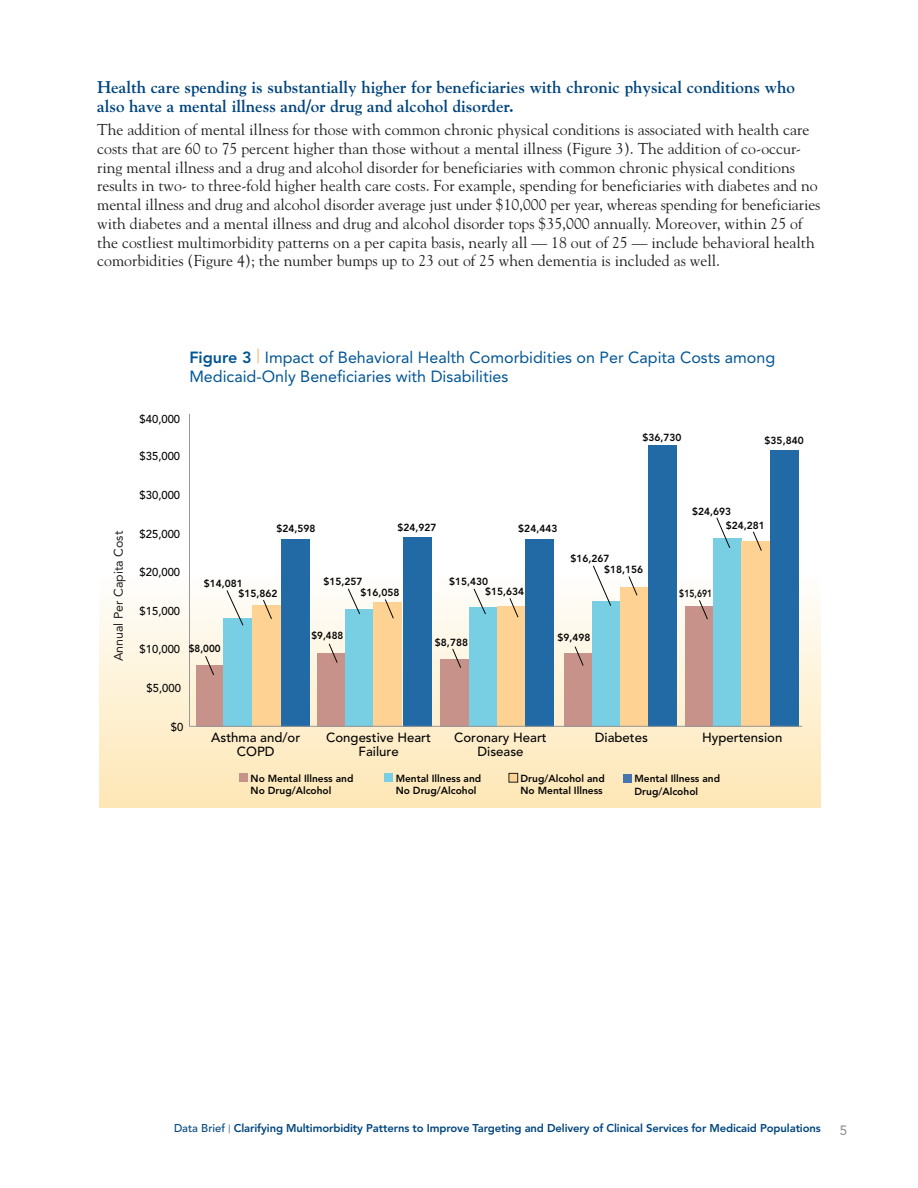
<style>
.page{position:relative;width:918px;height:1188px;background:#fff}
.page>*{position:absolute;margin:0;border:0;box-sizing:border-box;transform-origin:0 0}
.t1{font:700 16.95px/18.8px "Goudy";color:#01457e}
.t2{font:16.05px/19.4px "Avenir";color:#005595}
.t3{font:15.75px/18.8px "Goudy";color:#231f20}
.t4{font:500 13.5px "Avenir";color:#939598}
.t5{font:500 13.2px/14px "Avenir";color:#050504;text-align:center}
.t6{font:12.45px "Avenir";color:#231f20}
.t7{font:500 11.4px "Avenir";color:#050504}
.t8{font:800 11.25px "Avenir";letter-spacing:-.01em;color:#01457e}
.t9{font:800 10.2px/12.3px "Avenir";color:#050504}
.t10{font:800 10.2px "Avenir";color:#050504;scale:.96 1}
.t11{font:800 10.2px "Avenir";color:#050504;scale:.84 1}
.s1{font-weight:800}
.s2{font-size:19.05px;color:#f5c282}
.s3{font-weight:500}
.s4{font-weight:300}
</style>
<div class="page">
<div style="left:99px;top:571px;width:722px;height:236px;background:linear-gradient(to bottom,#f9fbfc,#fde6b5)"></div>
<hr style="left:189px;top:414px;width:1px;height:312px;background:#989898">
<div style="left:196px;top:665px;width:29px;height:62px;background:#c69289"></div>
<div style="left:224px;top:618px;width:28px;height:109px;background:#78cee3"></div>
<div style="left:252px;top:605px;width:28px;height:122px;background:#fed293"></div>
<div style="left:281px;top:539px;width:28px;height:188px;background:#216aa5"></div>
<div style="left:317px;top:653px;width:29px;height:74px;background:#c69289"></div>
<div style="left:345px;top:609px;width:28px;height:118px;background:#78cee3"></div>
<div style="left:373px;top:602px;width:29px;height:125px;background:#fed293"></div>
<div style="left:403px;top:537px;width:29px;height:189px;background:#216aa5"></div>
<div style="left:441px;top:659px;width:28px;height:68px;background:#c69289"></div>
<div style="left:469px;top:607px;width:28px;height:120px;background:#78cee3"></div>
<div style="left:497px;top:606px;width:28px;height:121px;background:#fed293"></div>
<div style="left:526px;top:539px;width:28px;height:188px;background:#216aa5"></div>
<div style="left:685px;top:606px;width:28px;height:121px;background:#c69289"></div>
<div style="left:713px;top:538px;width:29px;height:189px;background:#78cee3"></div>
<div style="left:742px;top:541px;width:28px;height:186px;background:#fed293"></div>
<div style="left:770px;top:450px;width:28px;height:277px;background:#216aa5"></div>
<div style="left:564px;top:653px;width:28px;height:73px;background:#c69289"></div>
<div style="left:592px;top:601px;width:28px;height:126px;background:#78cee3"></div>
<div style="left:620px;top:587px;width:28px;height:140px;background:#fed293"></div>
<div style="left:649px;top:445px;width:28px;height:282px;background:#216aa5"></div>
<hr style="left:189px;top:726px;width:613px;height:1px;background:#989898">
<div style="left:239px;top:773px;width:9px;height:9px;background:#c69289"></div>
<div style="left:509px;top:773px;width:9px;height:9px;background:#fed293"></div>
<div style="left:509px;top:773px;width:9px;height:10px;border:1px solid #231f20"></div>
<div style="left:384px;top:773px;width:9px;height:9px;background:#78cee3"></div>
<div style="left:623px;top:774px;width:9px;height:9px;background:#4475ae"></div>
<svg style="left:753px;top:531px;width:9px;height:20px"></svg>
<svg style="left:698px;top:599px;width:10px;height:21px"></svg>
<svg style="left:716px;top:517px;width:15px;height:31px"></svg>
<svg style="left:628px;top:575px;width:10px;height:21px"></svg>
<svg style="left:509px;top:597px;width:10px;height:21px"></svg>
<svg style="left:384px;top:599px;width:10px;height:20px"></svg>
<svg style="left:262px;top:599px;width:10px;height:20px"></svg>
<svg style="left:473px;top:588px;width:13px;height:27px"></svg>
<svg style="left:347px;top:588px;width:14px;height:27px"></svg>
<svg style="left:226px;top:590px;width:18px;height:36px"></svg>
<svg style="left:574px;top:646px;width:10px;height:20px"></svg>
<svg style="left:328px;top:643px;width:10px;height:20px"></svg>
<svg style="left:205px;top:655px;width:10px;height:21px"></svg>
<svg style="left:452px;top:648px;width:10px;height:20px"></svg>
<svg style="left:592px;top:565px;width:20px;height:41px"></svg>
<p class="t1" style="left:97px;top:78px;width:699px">Health care spending is substantially higher for beneficiaries with chronic physical conditions who also have a mental illness and/or drug and alcohol disorder.</p>
<p class="t3" style="left:97px;top:120px;width:725px">The addition of mental illness for those with common chronic physical conditions is associated with health care costs that are 60 to 75 percent higher than those without a mental illness (Figure 3). The addition of co-occur&shy;ring mental illness and a drug and alcohol disorder for beneficiaries with common chronic physical conditions results in two- to three-fold higher health care costs. For example, spending for beneficiaries with diabetes and no mental illness and drug and alcohol disorder average just under $10,000 per year, whereas spending for beneficiaries with diabetes and a mental illness and drug and alcohol disorder tops $35,000 annually. Moreover, within 25 of the costliest multimorbidity patterns on a per capita basis, nearly all — 18 out of 25 — include behavioral health comorbidities (Figure 4); the number bumps up to 23 out of 25 when dementia is included as well.</p>
<p class="t6" style="left:111px;top:661px;width:132px;rotate:-90deg">Annual Per Capita Cost</p>
<p class="t2" style="left:189px;top:348px;width:587px"><span class="s1">Figure 3</span> <span class="s2">|</span> Impact of Behavioral Health Comorbidities on Per Capita Costs among<br>Medicaid-Only Beneficiaries with Disabilities</p>
<p class="t7" style="left:140px;top:412px;width:42px">$40,000</p>
<p class="t7" style="left:140px;top:450px;width:42px">$35,000</p>
<p class="t7" style="left:140px;top:489px;width:42px">$30,000</p>
<p class="t7" style="left:140px;top:528px;width:42px">$25,000</p>
<p class="t7" style="left:140px;top:566px;width:42px">$20,000</p>
<p class="t7" style="left:140px;top:605px;width:42px">$15,000</p>
<p class="t9" style="left:643px;top:431px;width:41px">$36,730</p>
<p class="t9" style="left:765px;top:435px;width:41px">$35,840</p>
<p class="t9" style="left:276px;top:522px;width:41px">$24,598</p>
<p class="t9" style="left:397px;top:521px;width:41px">$24,927</p>
<p class="t9" style="left:518px;top:522px;width:41px">$24,443</p>
<p class="t9" style="left:204px;top:577px;width:41px">$14,081</p>
<p class="t9" style="left:323px;top:576px;width:41px">$15,257</p>
<p class="t9" style="left:449px;top:576px;width:41px">$15,430</p>
<p class="t9" style="left:239px;top:587px;width:41px">$15,862</p>
<p class="t9" style="left:360px;top:586px;width:41px">$16,058</p>
<p class="t9" style="left:485px;top:585px;width:41px">$15,634</p>
<p class="t9" style="left:570px;top:552px;width:41px">$16,267</p>
<p class="t9" style="left:604px;top:563px;width:41px">$18,156</p>
<p class="t9" style="left:692px;top:505px;width:41px">$24,693</p>
<p class="t9" style="left:726px;top:519px;width:41px">$24,281</p>
<p class="t11" style="left:679px;top:588px;width:41px">$15,691</p>
<p class="t10" style="left:311px;top:629px;width:35px">$9,488</p>
<p class="t9" style="left:557px;top:631px;width:35px">$9,498</p>
<p class="t9" style="left:435px;top:636px;width:35px">$8,788</p>
<p class="t10" style="left:189px;top:642px;width:35px">$8,000</p>
<p class="t7" style="left:140px;top:643px;width:42px">$10,000</p>
<p class="t7" style="left:147px;top:682px;width:36px">$5,000</p>
<p class="t7" style="left:171px;top:720px;width:14px">$0</p>
<p class="t5" style="left:211px;top:731px;width:91px">Asthma and/or<br>COPD</p>
<p class="t5" style="left:326px;top:731px;width:106px">Congestive Heart<br>Failure</p>
<p class="t5" style="left:454px;top:731px;width:94px">Coronary Heart<br>Disease</p>
<p class="t5" style="left:595px;top:731px;width:55px">Diabetes</p>
<p class="t5" style="left:702px;top:731px;width:82px">Hypertension</p>
<p class="t9" style="left:251px;top:772px;width:104px">No Mental Illness and<br>No Drug/Alcohol</p>
<p class="t9" style="left:521px;top:772px;width:86px">Drug/Alcohol and<br>No Mental Illness</p>
<p class="t9" style="left:396px;top:772px;width:87px">Mental Illness and<br>No Drug/Alcohol</p>
<p class="t9" style="left:635px;top:773px;width:87px">Mental Illness and<br>Drug/Alcohol</p>
<p class="t8" style="left:174px;top:1121px;width:648px"><span class="s3">Data Brief</span> <span class="s4">|</span> Clarifying Multimorbidity Patterns to Improve Targeting and Delivery of Clinical Services for Medicaid Populations</p>
<p class="t4" style="left:840px;top:1122px;width:9px">5</p>
</div>
